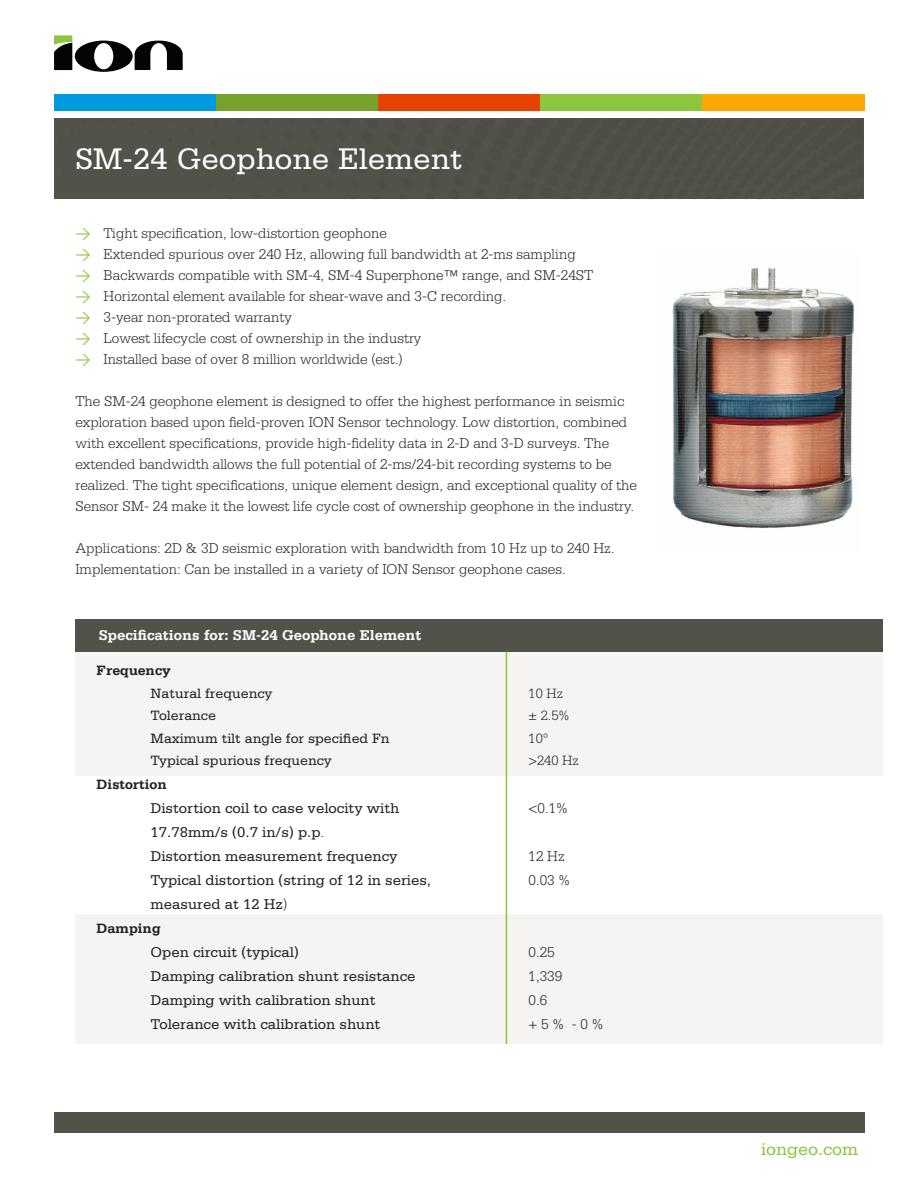
<style>
.page{position:relative;width:918px;height:1188px;background:#fff}
.page>*{position:absolute;margin:0;border:0;box-sizing:border-box;transform-origin:0 0}
.t1{font:31.5px "Serifa Std";color:#fff}
.t2{font:18px "Serifa Std";color:#8bc63e}
.Bullet_text{font:300 15px/21px "Serifa Std";color:#231f20}
.Body_Copy{font:15px "Serifa Std";color:#231f20}
.t3{font:700 15px "Serifa Std";color:#fff}
.Body_Copy-2{font:300 15px "Serifa Std";color:#231f20}
.Body_Copy-3{font:14.25px "Serifa Std";color:#231f20}
.Body_Copy-4{font:700 14.25px "Serifa Std";color:#231f20}
.Body_Copy-5{font:300 14.25px "Serifa Std";color:#231f20}
.s1{font-family:"DINOT";font-weight:400;color:#8bc63e}
.s2{font-weight:300}
</style>
<div class="page">
<div style="left:54px;top:95px;width:162px;height:16px;background:#009bde"></div>
<div style="left:216px;top:95px;width:162px;height:16px;background:#77a02d"></div>
<div style="left:378px;top:95px;width:162px;height:16px;background:#e74300"></div>
<div style="left:540px;top:95px;width:162px;height:16px;background:#8bc63e"></div>
<div style="left:702px;top:95px;width:162px;height:16px;background:#ffa700"></div>
<svg style="left:54px;top:35px;width:129px;height:37px"></svg>
<div style="left:56px;top:118px;width:808px;height:81px;background:#53524a"></div>
<div style="left:549px;top:118px;width:315px;height:45px;background:#4f4e46"></div>
<div style="left:54px;top:1112px;width:810px;height:20px;background:#53524a"></div>
<img style="left:672px;top:268px;width:182px;height:260px">
<div style="left:75px;top:914px;width:808px;height:130px;background:#f6f3f3"></div>
<div style="left:75px;top:652px;width:808px;height:124px;background:#f6f3f3"></div>
<div style="left:75px;top:619px;width:808px;height:33px;background:#53524a"></div>
<hr style="left:506px;top:652px;width:1px;height:392px;background:#8bc63e">
<p class="t1" style="left:75px;top:141px;width:388px">SM-24 Geophone Element</p>
<p class="Bullet_text" style="left:75px;top:223px;width:313px"><span class="s1">→</span> Tight specification, low-distortion geophone</p>
<p class="Bullet_text" style="left:75px;top:244px;width:502px"><span class="s1">→</span> Extended spurious over 240 Hz, allowing full bandwidth at 2-ms sampling</p>
<p class="Bullet_text" style="left:75px;top:265px;width:520px"><span class="s1">→</span> Backwards compatible with SM-4, SM-4 Superphone™ range, and SM-24ST</p>
<p class="Bullet_text" style="left:75px;top:286px;width:432px"><span class="s1">→</span> Horizontal element available for shear-wave and 3-C recording.</p>
<p class="Bullet_text" style="left:75px;top:307px;width:218px"><span class="s1">→</span> 3-year non-prorated warranty</p>
<p class="Bullet_text" style="left:75px;top:328px;width:348px"><span class="s1">→</span> Lowest lifecycle cost of ownership in the industry</p>
<p class="Bullet_text" style="left:75px;top:349px;width:329px"><span class="s1">→</span> Installed base of over 8 million worldwide (est.)</p>
<p class="Bullet_text" style="left:75px;top:391px;width:551px">The SM-24 geophone element is designed to offer the highest performance in seismic</p>
<p class="Bullet_text" style="left:75px;top:412px;width:563px">exploration based upon field-proven ION Sensor technology. Low distortion, combined with excellent specifications, provide high-fidelity data in 2-D and 3-D surveys. The extended bandwidth allows the full potential of 2-ms/24-bit recording systems to be realized. The tight specifications, unique element design, and exceptional quality of the Sensor SM- 24 make it the lowest life cycle cost of ownership geophone in the industry.</p>
<p class="Bullet_text" style="left:75px;top:538px;width:541px">Applications: 2D &amp; 3D seismic exploration with bandwidth from 10 Hz up to 240 Hz.</p>
<p class="Bullet_text" style="left:75px;top:559px;width:492px">Implementation: Can be installed in a variety of ION Sensor geophone cases.</p>
<p class="t3" style="left:99px;top:626px;width:324px">Specifications for: SM-24 Geophone Element</p>
<p class="Body_Copy-4" style="left:97px;top:662px;width:76px">Frequency</p>
<p class="Body_Copy-3" style="left:151px;top:685px;width:123px">Natural frequency</p>
<p class="Body_Copy-5" style="left:529px;top:685px;width:36px">10 Hz</p>
<p class="Body_Copy-3" style="left:151px;top:708px;width:67px">Tolerance</p>
<p class="Body_Copy-5" style="left:529px;top:708px;width:43px">± 2.5%</p>
<p class="Body_Copy-3" style="left:151px;top:730px;width:241px">Maximum tilt angle for specified Fn</p>
<p class="Body_Copy-5" style="left:529px;top:730px;width:21px">10°</p>
<p class="Body_Copy-3" style="left:151px;top:753px;width:183px">Typical spurious frequency</p>
<p class="Body_Copy-5" style="left:529px;top:753px;width:52px">&gt;240 Hz</p>
<p class="Body_Copy-4" style="left:97px;top:776px;width:72px">Distortion</p>
<p class="Body_Copy" style="left:151px;top:800px;width:250px">Distortion coil to case velocity with</p>
<p class="Body_Copy-2" style="left:529px;top:800px;width:41px">&lt;0.1%</p>
<p class="Body_Copy" style="left:151px;top:824px;width:175px">17.78mm/s (0.7 in/s) p.p<span class="s2">.</span></p>
<p class="Body_Copy" style="left:151px;top:848px;width:249px">Distortion measurement frequency</p>
<p class="Body_Copy-2" style="left:529px;top:848px;width:38px">12 Hz</p>
<p class="Body_Copy" style="left:151px;top:872px;width:282px">Typical distortion (string of 12 in series,</p>
<p class="Body_Copy-2" style="left:529px;top:872px;width:43px">0.03 %</p>
<p class="Body_Copy" style="left:151px;top:896px;width:138px">measured at 12 Hz<span class="s2">)</span></p>
<p class="Body_Copy-4" style="left:97px;top:920px;width:66px">Damping</p>
<p class="Body_Copy" style="left:151px;top:944px;width:150px">Open circuit (typical)</p>
<p class="Body_Copy-2" style="left:529px;top:944px;width:28px">0.25</p>
<p class="Body_Copy" style="left:151px;top:968px;width:267px">Damping calibration shunt resistance</p>
<p class="Body_Copy-2" style="left:529px;top:968px;width:35px">1,339</p>
<p class="Body_Copy" style="left:151px;top:992px;width:227px">Damping with calibration shunt</p>
<p class="Body_Copy-2" style="left:529px;top:992px;width:20px">0.6</p>
<p class="Body_Copy" style="left:151px;top:1016px;width:231px">Tolerance with calibration shunt</p>
<p class="Body_Copy-2" style="left:529px;top:1016px;width:76px">+ 5 % - 0 %</p>
<p class="t2" style="left:761px;top:1139px;width:99px">iongeo.com</p>
</div>
